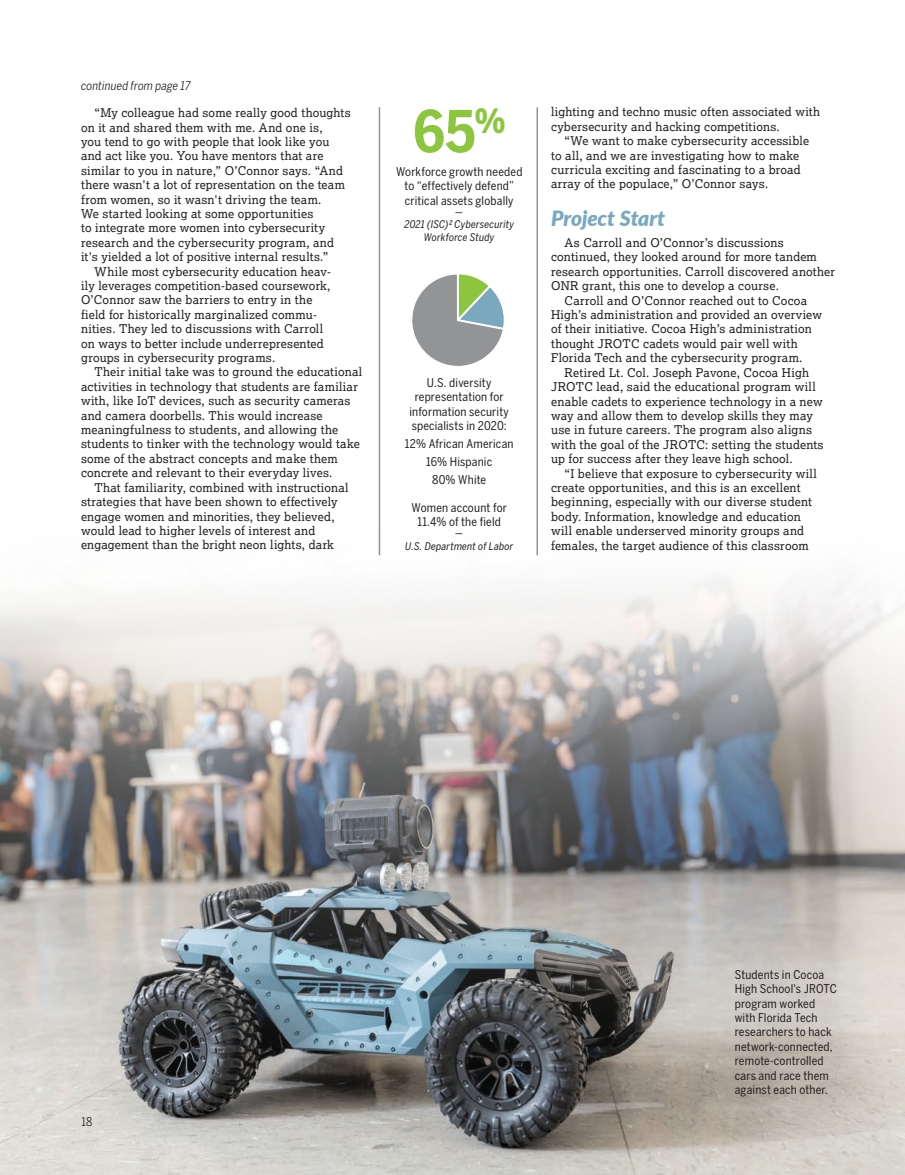
<style>
.page{position:relative;width:905px;height:1175px;background:#fff}
.page>*{position:absolute;margin:0;border:0;box-sizing:border-box;transform-origin:0 0}
.Monkey_by_the_number{font:700 57px "Benton Sans Condensed";color:#8bc63e}
.Lato_Subhead{font:italic 900 21px "Lato";letter-spacing:-.005em;color:#79a8bf}
.Feature_Body_text{font:12px/14.4px "Lexia";letter-spacing:.015em;color:#231f20}
.Feature_sidebar_text{font:12px/14.4px "Benton Sans Condensed";letter-spacing:.015em;color:#231f20;text-align:center}
.continued{font:italic 12px "Benton Sans Condensed";letter-spacing:.01em;color:#231f20}
.t1{font:12px "Benton Sans Condensed";color:#231f20}
.Feature_cutline{font:italic 10.5px/12.6px "Benton Sans Condensed";letter-spacing:.015em;color:#231f20;text-align:center}
</style>
<div class="page">
<img style="left:0;top:531px;width:904px;height:643px">
<hr style="left:379px;top:107px;width:1px;height:448px;background:#939496">
<hr style="left:536px;top:107px;width:2px;height:448px;background:#939496">
<svg style="left:412px;top:274px;width:92px;height:92px"></svg>
<p class="continued" style="left:81px;top:79px;width:111px">continued from page 17</p>
<p class="Feature_Body_text" style="left:81px;top:105px;width:271px;text-indent:14px">“My colleague had some really good thoughts on it and shared them with me. And one is,<br>you tend to go with people that look like you and act like you. You have mentors that are similar to you in nature,” O’Connor says. “And there wasn't a lot of representation on the team from women, so it wasn't driving the team.<br>We started looking at some opportunities<br>to integrate more women into cybersecurity research and the cybersecurity program, and it's yielded a lot of positive internal results.”</p>
<p class="Feature_Body_text" style="left:81px;top:264px;width:251px;text-indent:14px">While most cybersecurity education heav&shy;ily leverages competition-based coursework, O’Connor saw the barriers to entry in the field for historically marginalized commu&shy;nities. They led to discussions with Carroll on ways to better include underrepresented groups in cybersecurity programs.</p>
<p class="Feature_Body_text" style="left:81px;top:364px;width:283px;text-indent:14px">Their initial take was to ground the educational activities in technology that students are familiar with, like IoT devices, such as security cameras and camera doorbells. This would increase meaningfulness to students, and allowing the students to tinker with the technology would take some of the abstract concepts and make them concrete and relevant to their everyday lives.</p>
<p class="Feature_Body_text" style="left:81px;top:480px;width:269px;text-indent:14px">That familiarity, combined with instructional strategies that have been shown to effectively engage women and minorities, they believed, would lead to higher levels of interest and engagement than the bright neon lights, dark</p>
<p class="Monkey_by_the_number" style="left:413px;top:96px;width:94px">65<sup>%</sup></p>
<p class="Feature_sidebar_text" style="left:396px;top:164px;width:128px">Workforce growth needed to “effectively defend” critical assets globally</p>
<p class="Feature_cutline" style="left:455px;top:206px;width:9px">—</p>
<p class="Feature_cutline" style="left:404px;top:218px;width:111px">2021 (ISC)² Cybersecurity<br>Workforce Study</p>
<p class="Feature_sidebar_text" style="left:409px;top:375px;width:101px">U.S. diversity representation for information security specialists in 2020:</p>
<p class="Feature_sidebar_text" style="left:405px;top:436px;width:110px">12% African American</p>
<p class="Feature_sidebar_text" style="left:426px;top:454px;width:67px">16% Hispanic</p>
<p class="Feature_sidebar_text" style="left:432px;top:472px;width:56px">80% White</p>
<p class="Feature_sidebar_text" style="left:411px;top:500px;width:97px">Women account for<br>11.4% of the field</p>
<p class="Feature_cutline" style="left:455px;top:527px;width:9px">—</p>
<p class="Feature_cutline" style="left:405px;top:539px;width:110px">U.S. Department of Labor</p>
<p class="Feature_Body_text" style="left:551px;top:104px;width:271px">lighting and techno music often associated with cybersecurity and hacking competitions.</p>
<p class="Feature_Body_text" style="left:551px;top:133px;width:259px;text-indent:14px">“We want to make cybersecurity accessible to all, and we are investigating how to make curricula exciting and fascinating to a broad array of the populace,” O’Connor says.</p>
<p class="Lato_Subhead" style="left:551px;top:202px;width:116px">Project Start</p>
<p class="Feature_Body_text" style="left:551px;top:235px;width:285px;text-indent:14px">As Carroll and O’Connor’s discussions continued, they looked around for more tandem research opportunities. Carroll discovered another ONR grant, this one to develop a course.</p>
<p class="Feature_Body_text" style="left:551px;top:293px;width:272px;text-indent:14px">Carroll and O’Connor reached out to Cocoa High’s administration and provided an overview of their initiative. Cocoa High’s administration thought JROTC cadets would pair well with Florida Tech and the cybersecurity program.</p>
<p class="Feature_Body_text" style="left:551px;top:365px;width:274px;text-indent:14px">Retired Lt. Col. Joseph Pavone, Cocoa High JROTC lead, said the educational program will enable cadets to experience technology in a new way and allow them to develop skills they may use in future careers. The program also aligns with the goal of the JROTC: setting the students up for success after they leave high school.</p>
<p class="Feature_Body_text" style="left:551px;top:465px;width:267px;text-indent:14px">“I believe that exposure to cybersecurity will create opportunities, and this is an excellent beginning, especially with our diverse student body. Information, knowledge and education will enable underserved minority groups and females, the target audience of this classroom</p>
<p class="t1" style="left:82px;top:1114px;width:12px">18</p>
<p class="Feature_sidebar_text" style="left:734px;top:967px;width:103px;text-align:left">Students in Cocoa<br>High School's JROTC program worked with Florida Tech researchers to hack network-connected, remote-controlled cars and race them against each other.</p>
</div>
